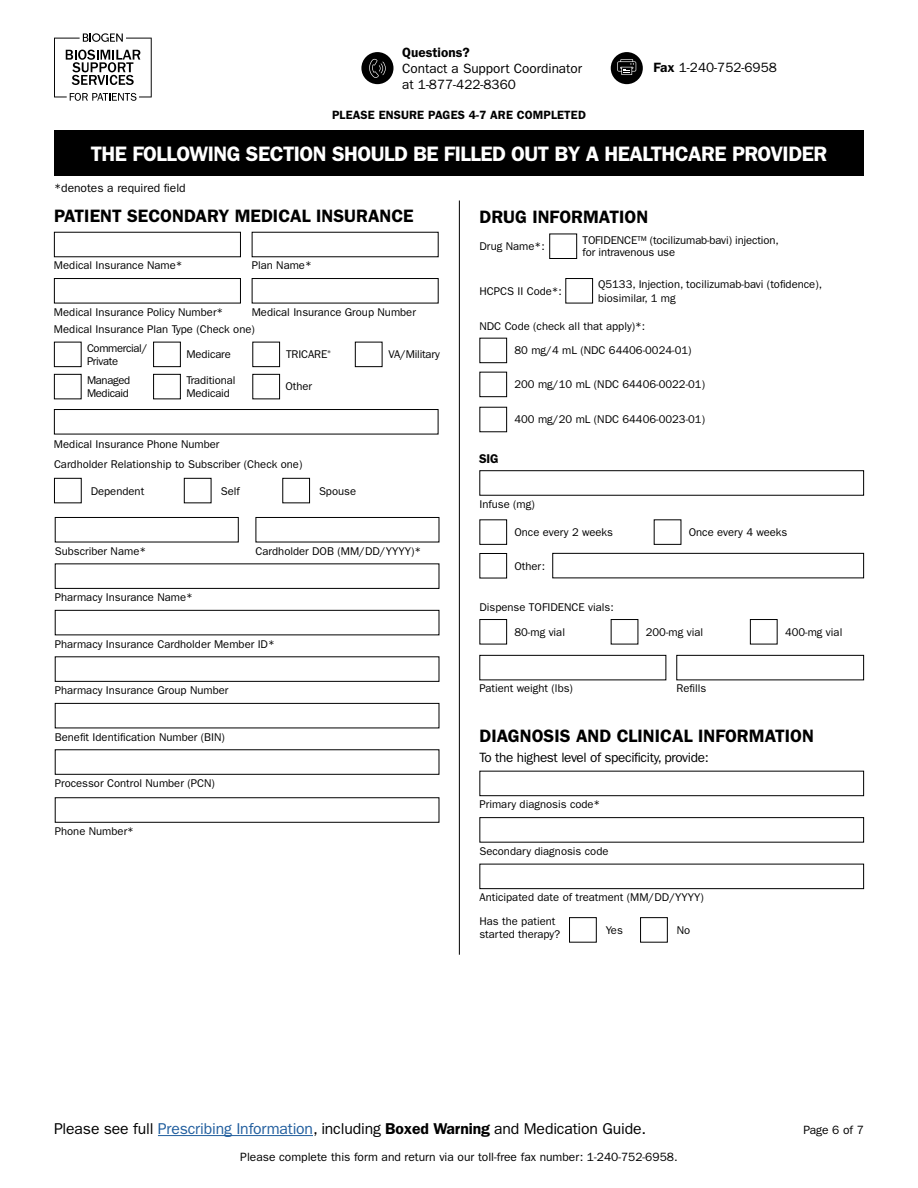
<style>
.page{position:relative;width:918px;height:1188px;background:#fff}
.page>*{position:absolute;margin:0;border:0;box-sizing:border-box;transform-origin:0 0}
.t1{font:600 21px "ITC Franklin Gothic Std";letter-spacing:-.025em;color:#fff}
.t2{font:600 18px "ITC Franklin Gothic Std";color:#000}
.t3{font:15.75px "ITC Franklin Gothic Std";letter-spacing:-.01em;color:#000}
.t4{font:13.5px/16.2px "ITC Franklin Gothic Std";color:#000}
.t5{font:13.5px "ITC Franklin Gothic Std";letter-spacing:-.025em;color:#000}
.t6{font:600 13.5px "ITC Franklin Gothic Std";color:#000}
.t7{font:600 12.75px "ITC Franklin Gothic Std";color:#000}
.t8{font:12px "ITC Franklin Gothic Std";color:#000}
.t9{font:600 12px "ITC Franklin Gothic Std";letter-spacing:.01em;color:#000}
.t10{font:11.25px/13.5px "ITC Franklin Gothic Std";color:#000}
.t11{font:11.25px/13.5px "ITC Franklin Gothic Std";letter-spacing:-.03em;color:#000}
.t12{font:11.25px "ITC Franklin Gothic Std";letter-spacing:-.02em;color:#000}
.t13{font:6.6px "ITC Franklin Gothic Std";color:#000}
.s1{font-weight:600}
.s2{color:#215e9e}
</style>
<div class="page">
<hr style="left:158px;top:1135px;width:155px;height:1px;background:#215e9e">
<div style="left:54px;top:130px;width:810px;height:46px;background:#000"></div>
<div style="left:549px;top:234px;width:28px;height:25px;border:1px solid #000"></div>
<div style="left:565px;top:278px;width:28px;height:25px;border:1px solid #000"></div>
<div style="left:479px;top:338px;width:28px;height:25px;border:1px solid #000"></div>
<div style="left:479px;top:372px;width:28px;height:25px;border:1px solid #000"></div>
<div style="left:54px;top:278px;width:187px;height:25px;border:1px solid #000"></div>
<div style="left:252px;top:278px;width:187px;height:25px;border:1px solid #000"></div>
<div style="left:54px;top:409px;width:384px;height:25px;border:1px solid #000"></div>
<div style="left:54px;top:478px;width:28px;height:25px;border:1px solid #000"></div>
<div style="left:184px;top:478px;width:27px;height:25px;border:1px solid #000"></div>
<div style="left:282px;top:478px;width:28px;height:25px;border:1px solid #000"></div>
<div style="left:55px;top:517px;width:184px;height:25px;border:1px solid #000"></div>
<div style="left:256px;top:517px;width:183px;height:25px;border:1px solid #000"></div>
<div style="left:55px;top:563px;width:384px;height:26px;border:1px solid #000"></div>
<div style="left:55px;top:610px;width:384px;height:25px;border:1px solid #000"></div>
<div style="left:55px;top:656px;width:384px;height:26px;border:1px solid #000"></div>
<div style="left:55px;top:703px;width:384px;height:25px;border:1px solid #000"></div>
<div style="left:55px;top:749px;width:384px;height:26px;border:1px solid #000"></div>
<div style="left:55px;top:797px;width:384px;height:26px;border:1px solid #000"></div>
<hr style="left:459px;top:201px;width:1px;height:754px;background:#000">
<div style="left:355px;top:342px;width:27px;height:25px;border:1px solid #000"></div>
<div style="left:54px;top:342px;width:28px;height:25px;border:1px solid #000"></div>
<div style="left:54px;top:374px;width:28px;height:25px;border:1px solid #000"></div>
<div style="left:252px;top:342px;width:28px;height:25px;border:1px solid #000"></div>
<div style="left:153px;top:342px;width:28px;height:25px;border:1px solid #000"></div>
<div style="left:153px;top:374px;width:28px;height:25px;border:1px solid #000"></div>
<div style="left:252px;top:374px;width:28px;height:25px;border:1px solid #000"></div>
<div style="left:479px;top:864px;width:385px;height:25px;border:1px solid #000"></div>
<div style="left:479px;top:771px;width:385px;height:25px;border:1px solid #000"></div>
<div style="left:479px;top:817px;width:385px;height:26px;border:1px solid #000"></div>
<div style="left:569px;top:917px;width:28px;height:26px;border:1px solid #000"></div>
<div style="left:640px;top:917px;width:28px;height:26px;border:1px solid #000"></div>
<div style="left:479px;top:619px;width:28px;height:25px;border:1px solid #000"></div>
<div style="left:611px;top:619px;width:27px;height:25px;border:1px solid #000"></div>
<div style="left:750px;top:619px;width:28px;height:25px;border:1px solid #000"></div>
<div style="left:479px;top:519px;width:28px;height:26px;border:1px solid #000"></div>
<div style="left:654px;top:519px;width:27px;height:26px;border:1px solid #000"></div>
<div style="left:479px;top:553px;width:28px;height:25px;border:1px solid #000"></div>
<div style="left:552px;top:553px;width:312px;height:25px;border:1px solid #000"></div>
<div style="left:479px;top:655px;width:187px;height:25px;border:1px solid #000"></div>
<div style="left:676px;top:655px;width:188px;height:25px;border:1px solid #000"></div>
<div style="left:479px;top:470px;width:385px;height:26px;border:1px solid #000"></div>
<div style="left:361px;top:52px;width:33px;height:32px;background:#000;border-radius:50%"></div>
<svg style="left:369px;top:59px;width:17px;height:19px"></svg>
<div style="left:611px;top:52px;width:32px;height:32px;background:#000;border-radius:50%"></div>
<svg style="left:617px;top:59px;width:19px;height:16px"></svg>
<svg style="left:54px;top:33px;width:98px;height:68px"></svg>
<p class="t6" style="left:402px;top:44px;width:69px">Questions?</p>
<p class="t4" style="left:402px;top:60px;width:181px">Contact a Support Coordinator at 1-877-422-8360</p>
<p class="t4" style="left:654px;top:60px;width:125px"><span class="s1">Fax</span> 1-240-752-6958</p>
<p class="t9" style="left:332px;top:108px;width:255px">PLEASE ENSURE PAGES 4-7 ARE COMPLETED</p>
<h1 class="t1" style="left:91px;top:141px;width:738px">THE FOLLOWING SECTION SHOULD BE FILLED OUT BY A HEALTHCARE PROVIDER</h1>
<p class="t8" style="left:54px;top:181px;width:133px">*denotes a required field</p>
<h2 class="t2" style="left:54px;top:205px;width:361px">PATIENT SECONDARY MEDICAL INSURANCE</h2>
<p class="t10" style="left:252px;top:259px;width:62px">Plan Name*</p>
<p class="t10" style="left:54px;top:259px;width:130px">Medical Insurance Name*</p>
<p class="t10" style="left:54px;top:305px;width:171px">Medical Insurance Policy Number*</p>
<p class="t10" style="left:252px;top:305px;width:166px">Medical Insurance Group Number</p>
<p class="t10" style="left:54px;top:322px;width:202px">Medical Insurance Plan Type (Check one)</p>
<p class="t11" style="left:87px;top:341px;width:62px">Commercial/<br>Private</p>
<p class="t11" style="left:87px;top:373px;width:45px">Managed<br>Medicaid</p>
<p class="t10" style="left:186px;top:348px;width:46px">Medicare</p>
<p class="t13" style="left:327px;top:349px;width:6px">®</p>
<p class="t10" style="left:186px;top:373px;width:51px">Traditional<br>Medicaid</p>
<p class="t10" style="left:286px;top:379px;width:28px">Other</p>
<p class="t10" style="left:286px;top:348px;width:43px">TRICARE</p>
<p class="t10" style="left:54px;top:437px;width:167px">Medical Insurance Phone Number</p>
<p class="t10" style="left:54px;top:458px;width:250px">Cardholder Relationship to Subscriber (Check one)</p>
<p class="t10" style="left:91px;top:484px;width:55px">Dependent</p>
<p class="t10" style="left:221px;top:484px;width:21px">Self</p>
<p class="t10" style="left:319px;top:484px;width:39px">Spouse</p>
<p class="t12" style="left:389px;top:348px;width:53px">VA/Military</p>
<p class="t10" style="left:55px;top:544px;width:93px">Subscriber Name*</p>
<p class="t10" style="left:256px;top:544px;width:167px">Cardholder DOB (MM/DD/YYYY)*</p>
<p class="t10" style="left:55px;top:591px;width:140px">Pharmacy Insurance Name*</p>
<p class="t10" style="left:55px;top:637px;width:221px">Pharmacy Insurance Cardholder Member ID*</p>
<p class="t10" style="left:55px;top:684px;width:175px">Pharmacy Insurance Group Number</p>
<p class="t10" style="left:55px;top:730px;width:172px">Benefit Identification Number (BIN)</p>
<p class="t10" style="left:55px;top:776px;width:161px">Processor Control Number (PCN)</p>
<p class="t10" style="left:55px;top:824px;width:81px">Phone Number*</p>
<h2 class="t2" style="left:479px;top:207px;width:170px">DRUG INFORMATION</h2>
<p class="t10" style="left:479px;top:240px;width:67px">Drug Name*:</p>
<p class="t10" style="left:582px;top:234px;width:198px;line-height:12px">TOFIDENCE™ (tocilizumab-bavi) injection, for intravenous use</p>
<p class="t10" style="left:598px;top:278px;width:226px">Q5133, Injection, tocilizumab-bavi (tofidence), biosimilar, 1 mg</p>
<p class="t10" style="left:514px;top:314px;width:179px;line-height:24.5px;text-indent:-35px">NDC Code (check all that apply)*:<br>80 mg/4 mL (NDC 64406-0024-01)</p>
<p class="t10" style="left:514px;top:378px;width:192px">200 mg/10 mL (NDC 64406-0022-01)</p>
<p class="t10" style="left:514px;top:413px;width:192px">400 mg/20 mL (NDC 64406-0023-01)</p>
<p class="t10" style="left:479px;top:284px;width:84px">HCPCS II Code*:</p>
<p class="t7" style="left:479px;top:451px;width:21px">SIG</p>
<p class="t10" style="left:479px;top:497px;width:57px">Infuse (mg)</p>
<p class="t10" style="left:514px;top:526px;width:100px">Once every 2 weeks</p>
<p class="t10" style="left:689px;top:526px;width:100px">Once every 4 weeks</p>
<p class="t10" style="left:514px;top:559px;width:32px">Other:</p>
<p class="t10" style="left:514px;top:595px;width:101px;line-height:24.5px;text-indent:-35px">Dispense TOFIDENCE vials:<br>80-mg vial</p>
<p class="t10" style="left:646px;top:625px;width:59px">200-mg vial</p>
<p class="t10" style="left:785px;top:625px;width:59px">400-mg vial</p>
<p class="t10" style="left:479px;top:682px;width:95px">Patient weight (lbs)</p>
<p class="t10" style="left:676px;top:682px;width:31px">Refills</p>
<h2 class="t2" style="left:479px;top:726px;width:336px">DIAGNOSIS AND CLINICAL INFORMATION</h2>
<p class="t5" style="left:479px;top:750px;width:231px">To the highest level of specificity, provide:</p>
<p class="t10" style="left:479px;top:798px;width:122px">Primary diagnosis code*</p>
<p class="t10" style="left:479px;top:844px;width:131px">Secondary diagnosis code</p>
<p class="t10" style="left:479px;top:891px;width:226px">Anticipated date of treatment (MM/DD/YYYY)</p>
<p class="t10" style="left:479px;top:915px;width:82px">Has the patient started therapy?</p>
<p class="t10" style="left:606px;top:923px;width:19px">Yes</p>
<p class="t10" style="left:677px;top:923px;width:15px">No</p>
<h3 class="t3" style="left:54px;top:1120px;width:594px">Please see full <span class="s2">Prescribing Information</span>, including <span class="s1">Boxed Warning</span> and Medication Guide.</h3>
<p class="t8" style="left:240px;top:1150px;width:439px">Please complete this form and return via our toll-free fax number: 1-240-752-6958.</p>
<p class="t8" style="left:803px;top:1123px;width:62px">Page 6 of 7</p>
</div>
